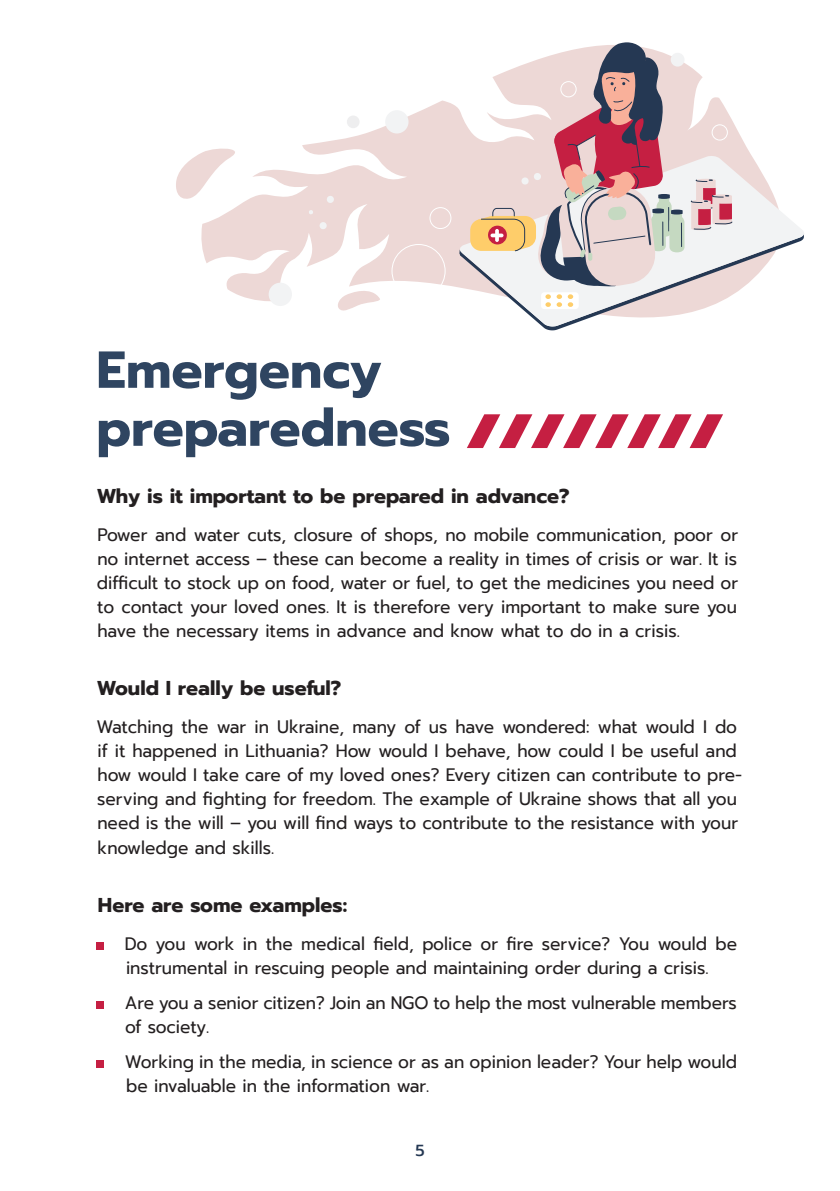
<style>
.page{position:relative;width:840px;height:1191px;background:#fff}
.page>*{position:absolute;margin:0;border:0;box-sizing:border-box;transform-origin:0 0}
.t1{font:700 52px/58px "Prompt";color:#2f4561}
.t2{font:700 20px "Prompt";color:#231f20}
.t3{font:18px/24px "Prompt";color:#231f20;scale:.95 1}
.t4{font:500 16px "Prompt";color:#253853}
</style>
<div class="page">
<div style="left:96px;top:941px;width:8px;height:8px;background:#c51f42"></div>
<div style="left:96px;top:1001px;width:8px;height:8px;background:#c51f42"></div>
<div style="left:96px;top:1060px;width:8px;height:8px;background:#c51f42"></div>
<svg style="left:201px;top:124px;width:355px;height:207px"></svg>
<div style="left:385px;top:110px;width:23px;height:23px;background:#f2f3f4;border-radius:50%"></div>
<div style="left:268px;top:283px;width:24px;height:23px;background:#f2f3f4;border-radius:50%"></div>
<div style="left:347px;top:115px;width:12px;height:13px;background:#eeeeef;border-radius:50%"></div>
<svg style="left:326px;top:195px;width:8px;height:8px"></svg>
<svg style="left:319px;top:222px;width:8px;height:8px"></svg>
<svg style="left:308px;top:210px;width:5px;height:5px"></svg>
<svg style="left:459px;top:42px;width:344px;height:288px"></svg>
<svg style="left:336px;top:285px;width:45px;height:28px"></svg>
<svg style="left:176px;top:148px;width:63px;height:53px"></svg>
<svg style="left:391px;top:81px;width:336px;height:217px"></svg>
<svg style="left:467px;top:414px;width:255px;height:34px"></svg>
<h1 class="t1" style="left:96px;top:340px;width:355px">Emergency preparedness</h1>
<p class="t2" style="left:97px;top:481px;width:474px">Why is it important to be prepared in advance?</p>
<p class="t3" style="left:97px;top:523px;width:676px;text-align:justify">Power and water cuts, closure of shops, no mobile communication, poor or no internet access – these can become a reality in times of crisis or war. It is difficult to stock up on food, water or fuel, to get the medicines you need or to contact your loved ones. It is therefore very important to make sure you have the necessary items in advance and know what to do in a crisis.</p>
<p class="t2" style="left:97px;top:673px;width:246px">Would I really be useful?</p>
<p class="t3" style="left:96px;top:715px;width:680px">Watching the war in Ukraine, many of us have wondered: what would I do if it happened in Lithuania? How would I behave, how could I be useful and how would I take care of my loved ones? Every citizen can contribute to pre&shy;serving and fighting for freedom. The example of Ukraine shows that all you need is the will – you will find ways to contribute to the resistance with your knowledge and skills.</p>
<p class="t2" style="left:98px;top:889px;width:250px">Here are some examples:</p>
<p class="t3" style="left:125px;top:931px;width:645px">Do you work in the medical field, police or fire service? You would be instrumental in rescuing people and maintaining order during a crisis.</p>
<p class="t3" style="left:125px;top:990px;width:645px">Are you a senior citizen? Join an NGO to help the most vulnerable members of society.</p>
<p class="t3" style="left:125px;top:1050px;width:645px">Working in the media, in science or as an opinion leader? Your help would be invaluable in the information war.</p>
<p class="t4" style="left:415px;top:1139px;width:11px">5</p>
</div>
